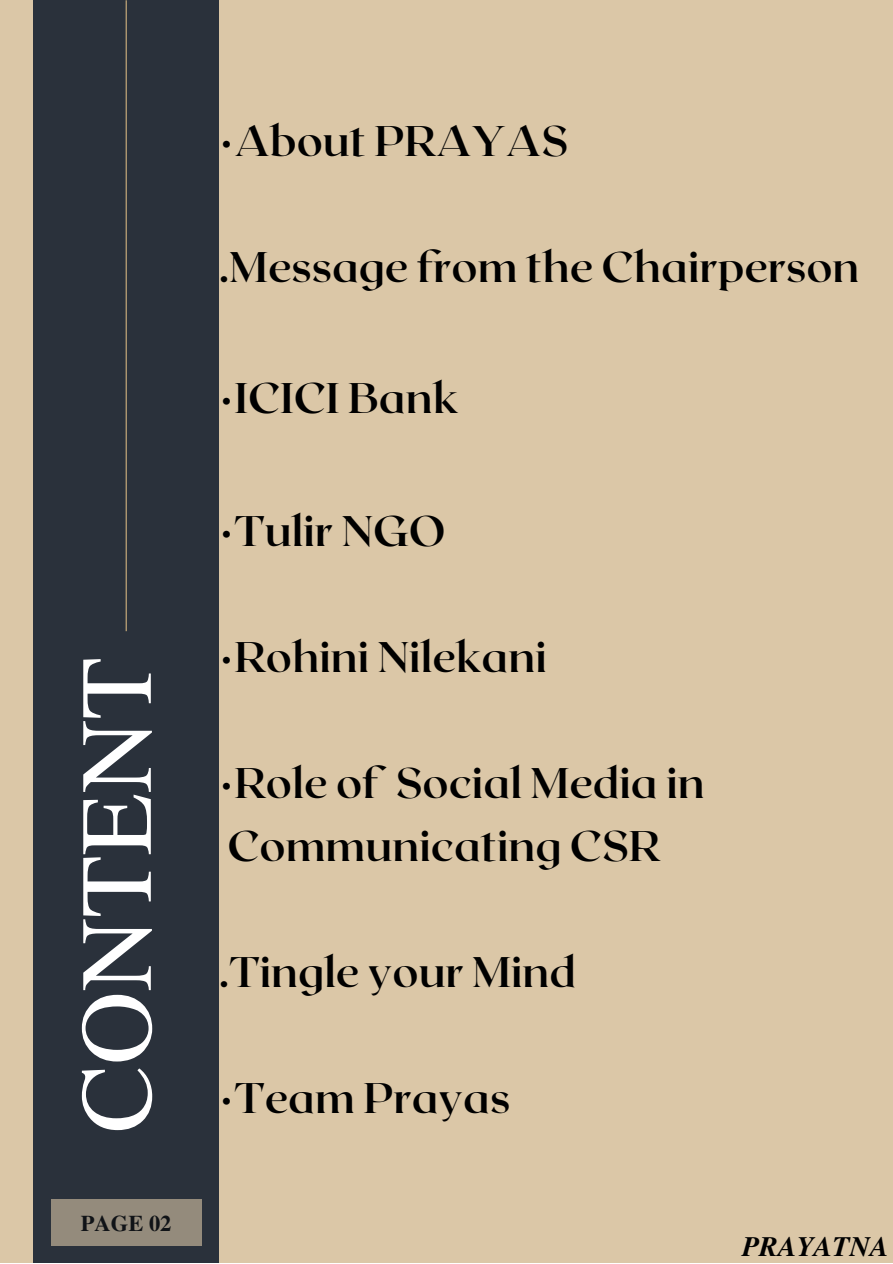
<style>
.page{position:relative;width:893px;height:1264px;background:#fff}
.page>*{position:absolute;margin:0;border:0;box-sizing:border-box;transform-origin:0 0}
.t1{font:101.85px "Te X Gyre Termes";color:#fff}
.t2{font:700 42.75px/63px "Roxborough CF";color:#000}
.t3{font:italic 700 28.05px "Te X Gyre Termes";color:#000}
.t4{font:700 22.5px "Te X Gyre Termes";color:#000}
</style>
<div class="page">
<div style="left:0;top:0;width:892px;height:1262px;background:#dbc7a7"></div>
<div style="left:33px;top:0;width:186px;height:1262px;background:#2a313b"></div>
<hr style="left:126px;top:0;width:1px;height:631px;background:#d1b27e">
<div style="left:51px;top:1199px;width:150px;height:46px;background:#948b7c"></div>
<h1 class="t1" style="left:43px;top:1132px;width:477px;rotate:-90deg">CONTENT</h1>
<p class="t4" style="left:81px;top:1205px;width:92px">PAGE 02</p>
<p class="t2" style="left:219px;top:107px;width:351px">·About PRAYAS</p>
<p class="t2" style="left:219px;top:233px;width:642px">.Message from the Chairperson</p>
<p class="t2" style="left:219px;top:364px;width:241px">·ICICI Bank</p>
<p class="t2" style="left:219px;top:497px;width:228px">·Tulir NGO</p>
<p class="t2" style="left:219px;top:623px;width:329px">·Rohini Nilekani</p>
<p class="t2" style="left:219px;top:749px;width:487px">·Role of Social Media in<br>Communicating CSR</p>
<p class="t2" style="left:219px;top:938px;width:359px">.Tingle your Mind</p>
<p class="t2" style="left:219px;top:1063px;width:293px">·Team Prayas</p>
<p class="t3" style="left:742px;top:1225px;width:148px">PRAYATNA</p>
</div>
